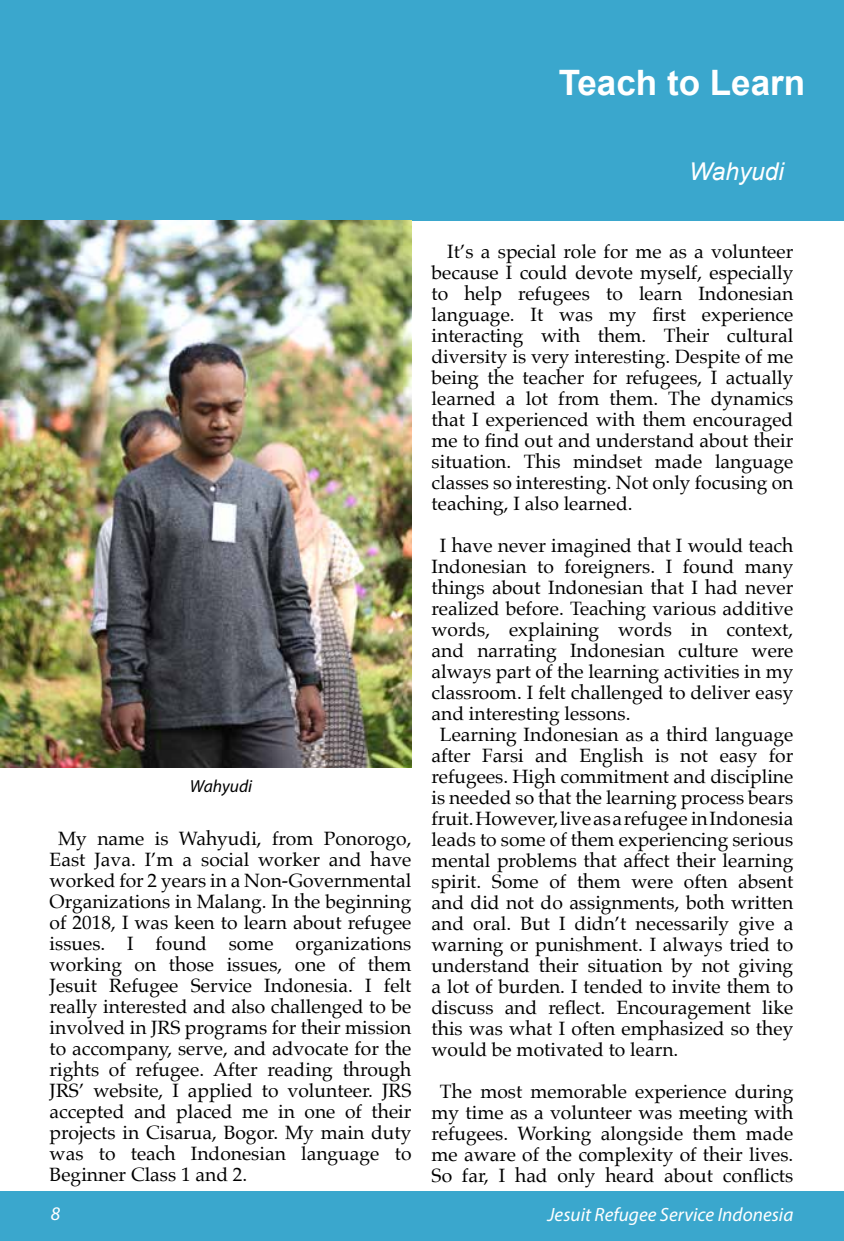
<style>
.page{position:relative;width:844px;height:1241px;background:#fff}
.page>*{position:absolute;margin:0;border:0;box-sizing:border-box;transform-origin:0 0}
.t1{font:700 35px "Arial";color:#fff}
.t2{font:italic 24.5px "Arial";color:#fff}
.t3{font:19.25px/21px "Palatino";color:#000;text-align:justify}
.t4{font:italic 19.25px "Myriad Pro";color:#fff}
.t5{font:italic 17.5px "Myriad Pro";color:#000}
</style>
<div class="page">
<div style="left:0;top:1191px;width:843px;height:49px;background:#3aa7cd"></div>
<div style="left:0;top:0;width:843px;height:220px;background:#3aa7cd"></div>
<img style="left:0;top:220px;width:411px;height:547px">
<h1 class="t1" style="left:558px;top:60px;width:248px">Teach to Learn</h1>
<p class="t2" style="left:689px;top:155px;width:96px">Wahyudi</p>
<p class="t5" style="left:190px;top:774px;width:64px">Wahyudi</p>
<p class="t3" style="left:50px;top:827px;width:363px;text-indent:8px">My name is Wahyudi, from Ponorogo, East Java. I’m a social worker and have worked for 2 years in a Non-Governmental Organizations in Malang. In the beginning of 2018, I was keen to learn about refugee issues. I found some organizations working on those issues, one of them Jesuit Refugee Service Indonesia. I felt really interested and also challenged to be involved in JRS programs for their mission to accompany, serve, and advocate for the rights of refugee. After reading through JRS’ website, I applied to volunteer. JRS accepted and placed me in one of their projects in Cisarua, Bogor. My main duty was to teach Indonesian language to Beginner Class 1 and 2.</p>
<p class="t3" style="left:431px;top:240px;width:363px;text-indent:16px">It’s a special role for me as a volunteer because I could devote myself, especially to help refugees to learn Indonesian language. It was my first experience interacting with them. Their cultural diversity is very interesting. Despite of me being the teacher for refugees, I actually learned a lot from them. The dynamics that I experienced with them encouraged me to find out and understand about their situation. This mindset made language classes so interesting. Not only focusing on teaching, I also learned.</p>
<p class="t3" style="left:440px;top:534px;width:355px">I have never imagined that I would teach</p>
<p class="t3" style="left:431px;top:555px;width:363px">Indonesian to foreigners. I found many</p>
<p class="t3" style="left:431px;top:576px;width:363px">things about Indonesian that I had never</p>
<p class="t3" style="left:431px;top:597px;width:363px">realized before. Teaching various additive</p>
<p class="t3" style="left:431px;top:618px;width:363px">words, explaining words in context,</p>
<p class="t3" style="left:431px;top:639px;width:363px">and narrating Indonesian culture were</p>
<p class="t3" style="left:431px;top:660px;width:363px">always part of the learning activities in my</p>
<p class="t3" style="left:431px;top:681px;width:363px">classroom. I felt challenged to deliver easy</p>
<p class="t3" style="left:431px;top:702px;width:200px">and interesting lessons.</p>
<p class="t3" style="left:440px;top:723px;width:355px">Learning Indonesian as a third language</p>
<p class="t3" style="left:431px;top:744px;width:363px">after Farsi and English is not easy for</p>
<p class="t3" style="left:431px;top:765px;width:363px">refugees. High commitment and discipline</p>
<p class="t3" style="left:431px;top:786px;width:363px">is needed so that the learning process bears</p>
<p class="t3" style="left:431px;top:807px;width:363px">fruit. However, live as a refugee in Indonesia</p>
<p class="t3" style="left:431px;top:828px;width:363px">leads to some of them experiencing serious</p>
<p class="t3" style="left:431px;top:849px;width:363px">mental problems that affect their learning</p>
<p class="t3" style="left:431px;top:870px;width:363px">spirit. Some of them were often absent</p>
<p class="t3" style="left:431px;top:891px;width:363px">and did not do assignments, both written</p>
<p class="t3" style="left:431px;top:912px;width:363px">and oral. But I didn’t necessarily give a</p>
<p class="t3" style="left:431px;top:933px;width:363px">warning or punishment. I always tried to</p>
<p class="t3" style="left:431px;top:954px;width:363px">understand their situation by not giving</p>
<p class="t3" style="left:431px;top:975px;width:363px">a lot of burden. I tended to invite them to</p>
<p class="t3" style="left:431px;top:996px;width:363px">discuss and reflect. Encouragement like</p>
<p class="t3" style="left:431px;top:1017px;width:363px">this was what I often emphasized so they</p>
<p class="t3" style="left:431px;top:1038px;width:248px">would be motivated to learn.</p>
<p class="t3" style="left:431px;top:1080px;width:363px;text-align:center">The most memorable experience during my time as a volunteer was meeting with refugees. Working alongside them made me aware of the complexity of their lives.<br>So far, I had only heard about conflicts</p>
<p class="t4" style="left:51px;top:1201px;width:11px">8</p>
<p class="t4" style="left:547px;top:1202px;width:247px">Jesuit Refugee Service Indonesia</p>
</div>
